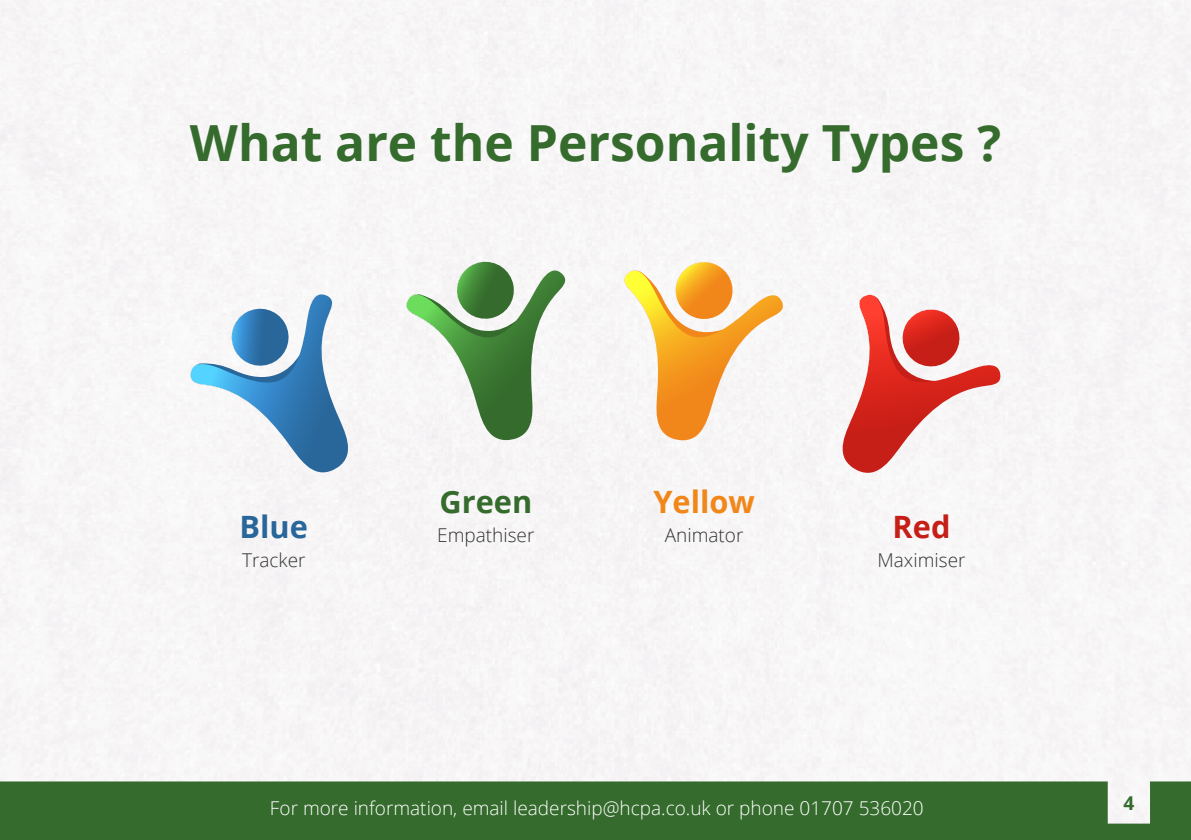
<style>
.page{position:relative;width:1191px;height:840px;background:#fff}
.page>*{position:absolute;margin:0;border:0;box-sizing:border-box;transform-origin:0 0}
.t1{font:700 49.8px "Open Sans";color:#356b2d}
.t2{font:700 30.8px "Open Sans";color:#f18619}
.t3{font:700 30.8px "Open Sans";color:#356b2d}
.t4{font:700 30.8px "Open Sans";color:#29679a}
.t5{font:700 30.8px "Open Sans";color:#c51f17}
.t6{font:300 19px "Open Sans";color:#fff}
.t7{font:300 19px "Open Sans";color:#333}
.t8{font:700 19px "Open Sans";color:#356b2d}
</style>
<div class="page">
<svg style="left:190px;top:287px;width:167px;height:192px"></svg>
<svg style="left:404px;top:259px;width:165px;height:183px"></svg>
<svg style="left:620px;top:259px;width:165px;height:183px"></svg>
<svg style="left:833px;top:294px;width:167px;height:186px"></svg>
<div style="left:0;top:781px;width:1191px;height:58px;background:#356b2d"></div>
<h1 class="t1" style="left:190px;top:108px;width:812px">What are the Personality Types ?</h1>
<h2 class="t4" style="left:240px;top:505px;width:70px">Blue</h2>
<p class="t7" style="left:242px;top:546px;width:65px">Tracker</p>
<h2 class="t3" style="left:439px;top:479px;width:94px">Green</h2>
<p class="t7" style="left:437px;top:521px;width:99px">Empathiser</p>
<h2 class="t2" style="left:653px;top:479px;width:103px">Yellow</h2>
<p class="t7" style="left:665px;top:521px;width:80px">Animator</p>
<h2 class="t5" style="left:892px;top:505px;width:59px">Red</h2>
<p class="t7" style="left:877px;top:546px;width:89px">Maximiser</p>
<p class="t6" style="left:270px;top:794px;width:655px">For more information, email leadership@hcpa.co.uk or phone 01707 536020</p>
<p class="t8" style="left:1123px;top:789px;width:12px">4</p>
</div>
